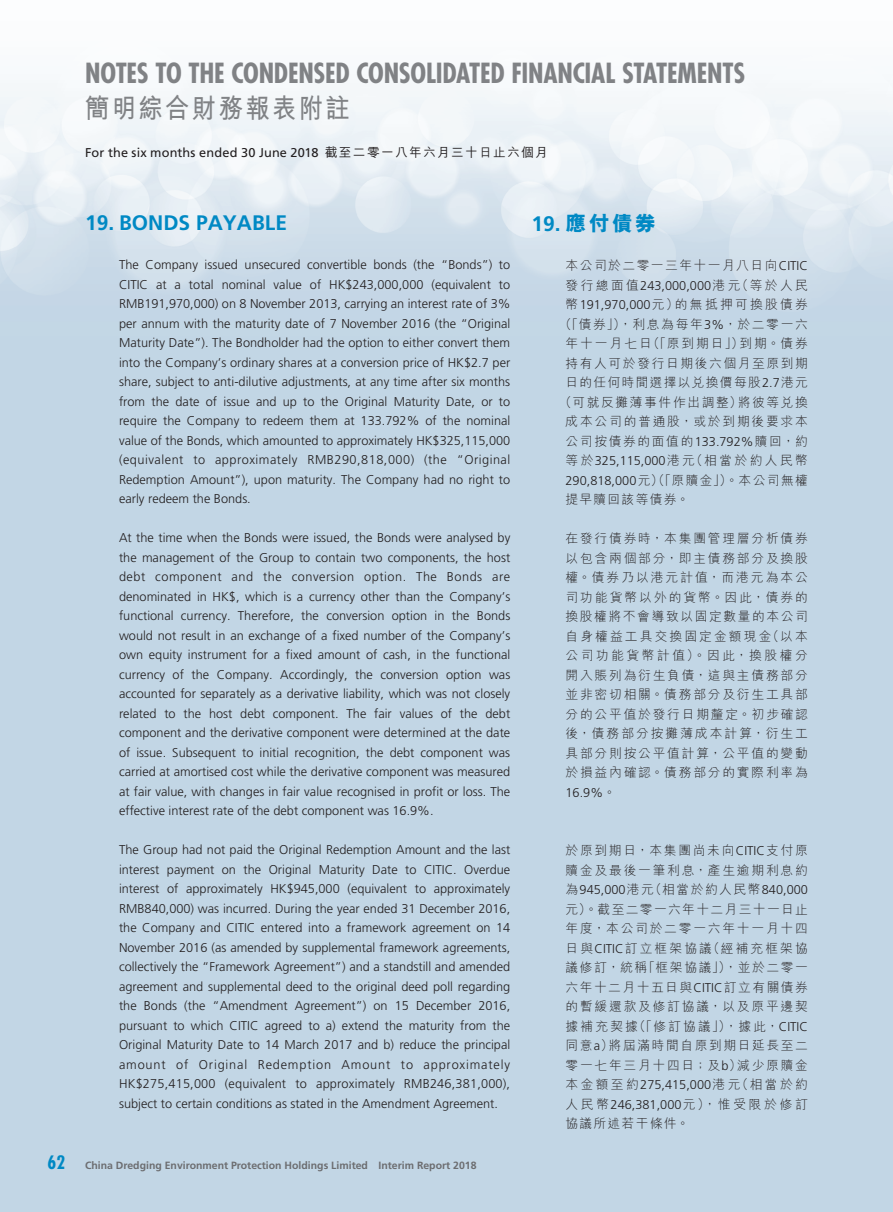
<style>
.page{position:relative;width:893px;height:1212px;background:#fff}
.page>*{position:absolute;margin:0;border:0;box-sizing:border-box;transform-origin:0 0}
.t1{font:700 condensed 27px "Futura Std";letter-spacing:-.01em;color:#808285}
.t2{font:700 27px "M Hei HK";letter-spacing:.1em;color:#808285;scale:.9 1}
.t3{font:700 21px "Frutiger LT Std";color:#0089c4}
.t4{font:800 21px "M Hei HK";color:#0089c4}
.t5{font:300 12.75px/19.5px "Frutiger LT Std";color:#231f20;text-align:justify}
.t6{font:300 12.75px/19.5px "M Hei HK";letter-spacing:.135em;color:#231f20;text-align:justify}
.t7{font:12.75px "Frutiger LT Std";letter-spacing:.01em;color:#231f20}
.t8{font:300 12.75px "M Hei HK";letter-spacing:.19em;color:#231f20}
.t9{font:300 12.75px "M Hei HK";letter-spacing:.1em;color:#231f20}
.t10{font:300 12.75px "M Hei HK";letter-spacing:.11em;color:#231f20}
.t11{font:300 12.75px "M Hei HK";letter-spacing:.18em;color:#231f20}
.t12{font:300 12.75px "M Hei HK";letter-spacing:.115em;color:#231f20}
.t13{font:300 12.75px "M Hei HK";letter-spacing:.155em;color:#231f20}
.t14{font:700 10.5px "Frutiger LT Std";color:#6c6d70}
.s1{font-family:"M Hei HK";font-weight:500}
.s2{font-family:"Futura Std";font-stretch:condensed;font-size:18px;color:#0089c4}
.s3{font-family:"Frutiger LT Std";font-weight:700}
.s4{font-family:"Frutiger LT Std"}
.s5{font-family:"M Hei HK"}
</style>
<div class="page">
<h1 class="t1" style="left:85px;top:56px;width:662px">NOTES TO THE CONDENSED CONSOLIDATED FINANCIAL STATEMENTS</h1>
<h1 class="t2" style="left:85px;top:89px;width:296px">簡明綜合財務報表附註</h1>
<p class="t7" style="left:85px;top:145px;width:464px">For the six months ended 30 June 2018 <span class="s1">截至二零一八年六月三十日止六個月</span></p>
<h2 class="t3" style="left:85px;top:210px;width:204px">19. BONDS PAYABLE</h2>
<p class="t5" style="left:119px;top:255px;width:393px">The Company issued unsecured convertible bonds (the “Bonds”) to CITIC at a total nominal value of HK$243,000,000 (equivalent to RMB191,970,000) on 8 November 2013, carrying an interest rate of 3% per annum with the maturity date of 7 November 2016 (the “Original Maturity Date”). The Bondholder had the option to either convert them into the Company’s ordinary shares at a conversion price of HK$2.7 per share, subject to anti-dilutive adjustments, at any time after six months from the date of issue and up to the Original Maturity Date, or to require the Company to redeem them at 133.792% of the nominal value of the Bonds, which amounted to approximately HK$325,115,000 (equivalent to approximately RMB290,818,000) (the “Original Redemption Amount”), upon maturity. The Company had no right to early redeem the Bonds.</p>
<p class="t5" style="left:119px;top:528px;width:393px">At the time when the Bonds were issued, the Bonds were analysed by the management of the Group to contain two components, the host debt component and the conversion option. The Bonds are denominated in HK$, which is a currency other than the Company’s functional currency. Therefore, the conversion option in the Bonds would not result in an exchange of a fixed number of the Company’s own equity instrument for a fixed amount of cash, in the functional currency of the Company. Accordingly, the conversion option was accounted for separately as a derivative liability, which was not closely related to the host debt component. The fair values of the debt component and the derivative component were determined at the date of issue. Subsequent to initial recognition, the debt component was carried at amortised cost while the derivative component was measured at fair value, with changes in fair value recognised in profit or loss. The effective interest rate of the debt component was 16.9%.</p>
<p class="t5" style="left:119px;top:840px;width:393px">The Group had not paid the Original Redemption Amount and the last interest payment on the Original Maturity Date to CITIC. Overdue interest of approximately HK$945,000 (equivalent to approximately RMB840,000) was incurred. During the year ended 31 December 2016, the Company and CITIC entered into a framework agreement on 14<br>November 2016 (as amended by supplemental framework agreements, collectively the “Framework Agreement”) and a standstill and amended agreement and supplemental deed to the original deed poll regarding the Bonds (the “Amendment Agreement”) on 15 December 2016, pursuant to which CITIC agreed to a) extend the maturity from the Original Maturity Date to 14 March 2017 and b) reduce the principal amount of Original Redemption Amount to approximately HK$275,415,000 (equivalent to approximately RMB246,381,000), subject to certain conditions as stated in the Amendment Agreement.</p>
<p class="t14" style="left:48px;top:1159px;width:430px"><span class="s2">62</span> China Dredging Environment Protection Holdings Limited Interim Report 2018</p>
<h2 class="t4" style="left:531px;top:213px;width:126px"><span class="s3">19.</span> 應付債券</h2>
<p class="t12" style="left:566px;top:259px;width:244px">本公司於二零一三年十一月八日向<span class="s4">CITIC</span></p>
<p class="t8" style="left:566px;top:279px;width:244px">發行總面值<span class="s4">243,000,000</span>港元（等於人民</p>
<p class="t11" style="left:566px;top:298px;width:244px">幣<span class="s4">191,970,000</span>元）的無抵押可換股債券</p>
<p class="t6" style="left:559px;top:314px;width:250px">（「債券」），利息為每年<span class="s4">3%</span>，於二零一六</p>
<p class="t13" style="left:566px;top:337px;width:244px">年十一月七日（「原到期日」）到期。債券</p>
<p class="t6" style="left:566px;top:353px;width:244px">持有人可於發行日期後六個月至原到期</p>
<p class="t9" style="left:566px;top:376px;width:244px">日的任何時間選擇以兌換價每股<span class="s4">2.7</span>港元</p>
<p class="t6" style="left:559px;top:392px;width:250px">（可就反攤薄事件作出調整）將彼等兌換</p>
<p class="t6" style="left:566px;top:412px;width:244px">成本公司的普通股，或於到期後要求本</p>
<p class="t6" style="left:566px;top:431px;width:244px">公司按債券的面值的<span class="s4">133.792%</span>贖回，約</p>
<p class="t8" style="left:565px;top:454px;width:244px">等於<span class="s4">325,115,000</span>港元（相當於約人民幣</p>
<p class="t10" style="left:565px;top:474px;width:244px"><span class="s4">290,818,000</span>元）（「原贖金」）。本公司無權</p>
<p class="t9" style="left:565px;top:493px;width:125px">提早贖回該等債券。</p>
<p class="t6" style="left:565px;top:529px;width:244px">在發行債券時，本集團管理層分析債券以包含兩個部分，即主債務部分及換股權。債券乃以港元計值，而港元為本公司功能貨幣以外的貨幣。因此，債券的換股權將不會導致以固定數量的本公司自身權益工具交換固定金額現金（以本公司功能貨幣計值）。因此，換股權分開入賬列為衍生負債，這與主債務部分並非密切相關。債務部分及衍生工具部分的公平值於發行日期釐定。初步確認後，債務部分按攤薄成本計算，衍生工具部分則按公平值計算，公平值的變動於損益內確認。債務部分的實際利率為</p>
<p class="t5" style="left:565px;top:783px;width:52px">16.9%<span class="s5">。</span></p>
<p class="t6" style="left:565px;top:841px;width:244px">於原到期日，本集團尚未向<span class="s4">CITIC</span>支付原贖金及最後一筆利息，產生逾期利息約</p>
<p class="t5" style="left:565px;top:880px;width:244px"><span class="s5">為</span>945,000<span class="s5">港元（相當於約人民幣</span>840,000</p>
<p class="t6" style="left:565px;top:899px;width:244px">元）。截至二零一六年十二月三十一日止年度，本公司於二零一六年十一月十四日與<span class="s4">CITIC</span>訂立框架協議（經補充框架協議修訂，統稱「框架協議」），並於二零一六年十二月十五日與<span class="s4">CITIC</span>訂立有關債券的暫緩還款及修訂協議，以及原平邊契據補充契據（「修訂協議」），據此，<span class="s4">CITIC</span>同意<span class="s4">a</span>）將屆滿時間自原到期日延長至二零一七年三月十四日；及<span class="s4">b</span>）減少原贖金本金額至約<span class="s4">275,415,000</span>港元（相當於約人民幣<span class="s4">246,381,000</span>元），惟受限於修訂協議所述若干條件。</p>
</div>
